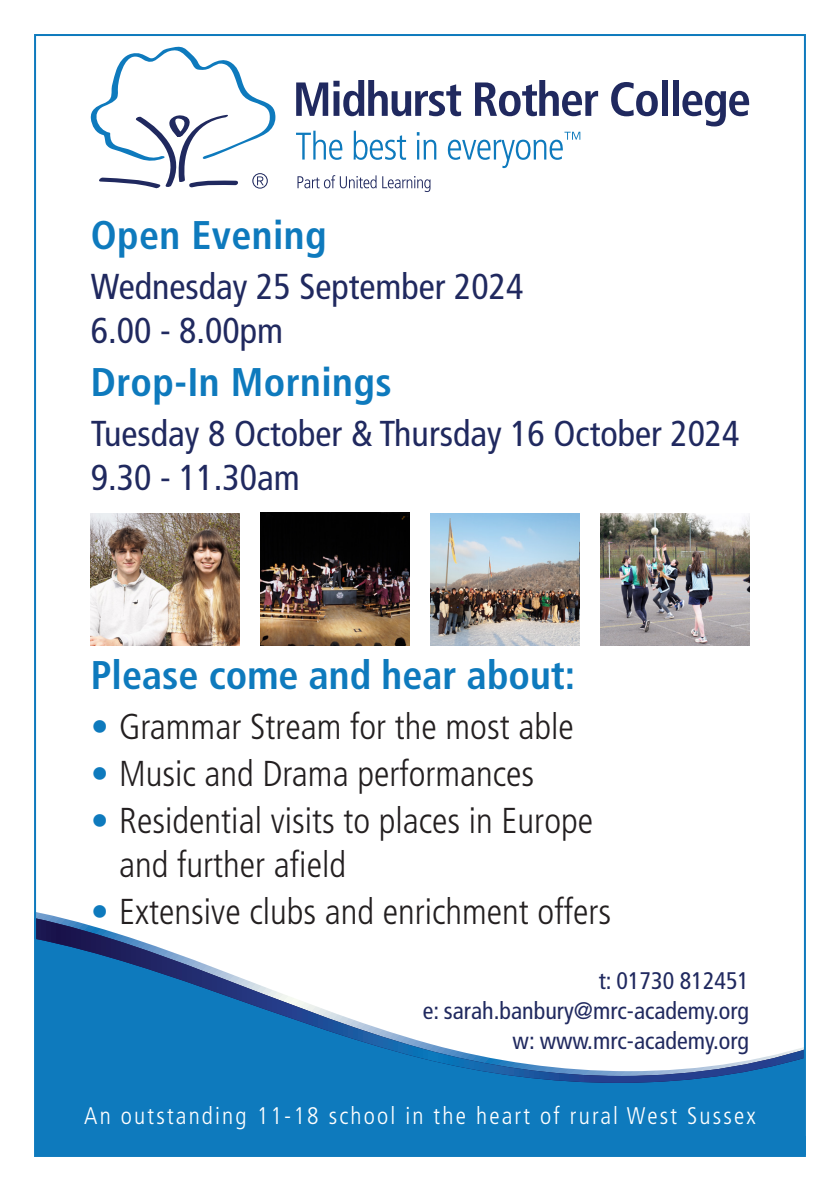
<style>
.page{position:relative;width:840px;height:1191px;background:#fff}
.page>*{position:absolute;margin:0;border:0;box-sizing:border-box;transform-origin:0 0}
.t1{font:700 condensed 40px "Frutiger LT Std";letter-spacing:.01em;color:#0e7abd}
.t2{font:300 condensed 36px/44px "Frutiger LT Std";color:#231f20}
.t3{font:condensed 36px/44px "Frutiger LT Std";color:#20295f}
.t4{font:condensed 24px/30px "Frutiger LT Std";color:#20295f;text-align:right}
.t5{font:300 condensed 24px "Frutiger LT Std";letter-spacing:.09em;color:#fff}
.s1{color:#0e7abd}
</style>
<div class="page">
<img style="left:91px;top:513px;width:148px;height:132px">
<img style="left:260px;top:513px;width:149px;height:132px">
<img style="left:430px;top:513px;width:149px;height:132px">
<img style="left:600px;top:513px;width:148px;height:132px">
<div style="left:37px;top:1097px;width:765px;height:57px;background:#0e7abd"></div>
<svg style="left:37px;top:912px;width:765px;height:185px"></svg>
<svg style="left:91px;top:47px;width:184px;height:142px"></svg>
<svg style="left:296px;top:80px;width:165px;height:36px"></svg>
<svg style="left:475px;top:80px;width:122px;height:36px"></svg>
<svg style="left:611px;top:82px;width:46px;height:34px"></svg>
<div style="left:661px;top:80px;width:6px;height:36px;background:#20295f"></div>
<div style="left:672px;top:80px;width:6px;height:36px;background:#20295f"></div>
<svg style="left:682px;top:91px;width:66px;height:35px"></svg>
<svg style="left:296px;top:131px;width:46px;height:29px"></svg>
<svg style="left:353px;top:131px;width:53px;height:29px"></svg>
<svg style="left:416px;top:132px;width:20px;height:27px"></svg>
<svg style="left:447px;top:132px;width:133px;height:36px"></svg>
<svg style="left:297px;top:175px;width:79px;height:13px"></svg>
<svg style="left:382px;top:176px;width:48px;height:16px"></svg>
<p class="t1" style="left:91px;top:211px;width:237px">Open Evening</p>
<p class="t3" style="left:91px;top:264px;width:434px">Wednesday 25 September 2024<br>6.00 - 8.00pm</p>
<p class="t1" style="left:91px;top:359px;width:302px">Drop-In Mornings</p>
<p class="t3" style="left:91px;top:412px;width:650px">Tuesday 8 October &amp; Thursday 16 October 2024<br>9.30 - 11.30am</p>
<p class="t1" style="left:91px;top:651px;width:485px">Please come and hear about:</p>
<p class="t2" style="left:91px;top:705px;width:484px"><span class="s1">•</span> Grammar Stream for the most able</p>
<p class="t2" style="left:91px;top:752px;width:444px"><span class="s1">•</span> Music and Drama performances</p>
<p class="t2" style="left:119px;top:798px;width:475px;text-indent:-28px"><span class="s1">•</span> Residential visits to places in Europe and further afield</p>
<p class="t2" style="left:91px;top:889px;width:521px"><span class="s1">•</span> Extensive clubs and enrichment offers</p>
<p class="t4" style="left:422px;top:966px;width:328px">t: 01730 812451<br>e: sarah.banbury@mrc-academy.org w: www.mrc-academy.org</p>
<p class="t5" style="left:84px;top:1102px;width:672px">An outstanding 11-18 school in the heart of rural West Sussex</p>
</div>
